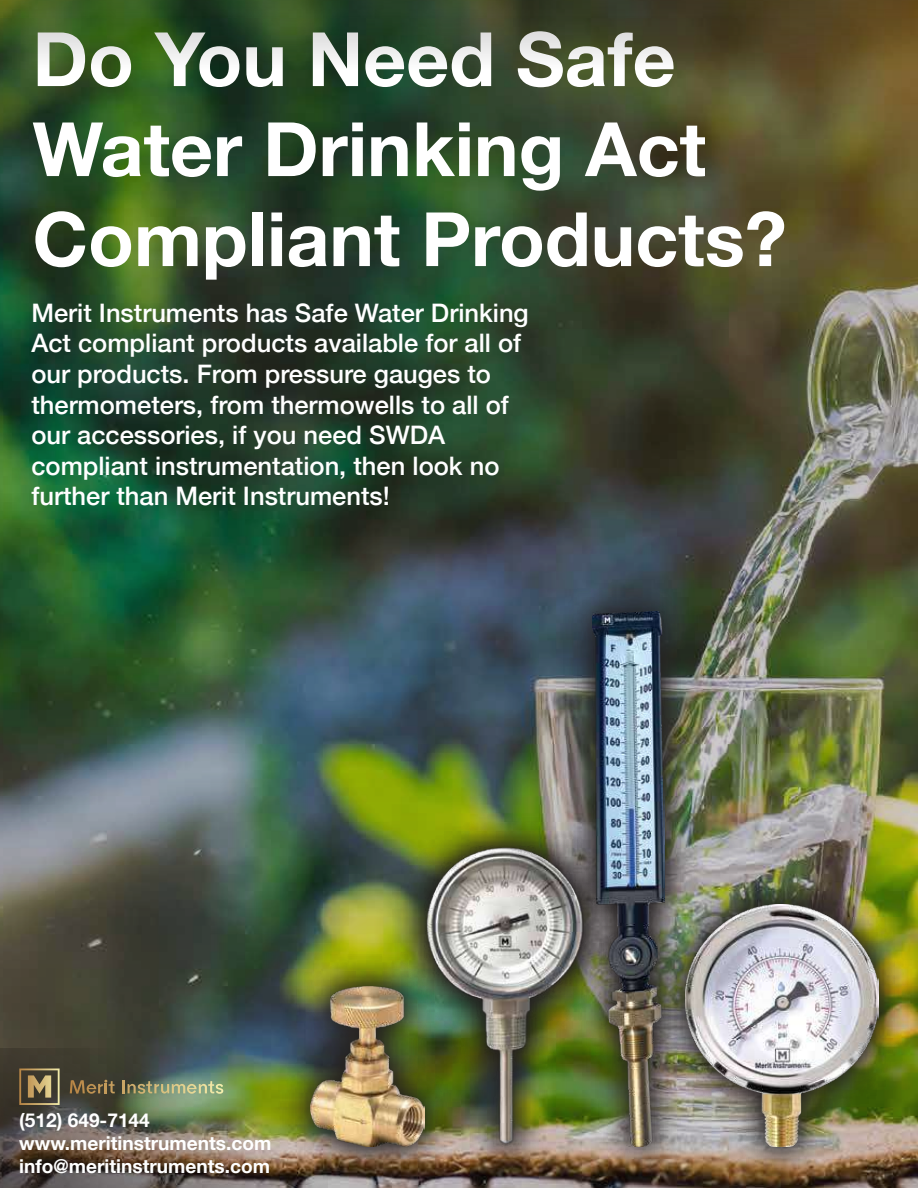
<style>
.page{position:relative;width:918px;height:1188px;background:#fff}
.page>*{position:absolute;margin:0;border:0;box-sizing:border-box;transform-origin:0 0}
.t1{font:700 75px/90px "Helvetica Neue";color:#fff}
.t2{font:500 25.5px/30.6px "Helvetica Neue";color:#fff}
.t3{font:700 19.05px/23px "Helvetica Neue";color:#fff}
</style>
<div class="page">
<img style="left:0;top:104px;width:918px;height:1084px">
<img style="left:706px;top:863px;width:212px;height:324px">
<img style="left:706px;top:904px;width:173px;height:242px">
<img style="left:552px;top:571px;width:154px;height:616px">
<img style="left:592px;top:612px;width:73px;height:534px">
<img style="left:383px;top:805px;width:243px;height:382px">
<img style="left:424px;top:846px;width:162px;height:300px">
<img style="left:270px;top:946px;width:195px;height:241px">
<img style="left:310px;top:987px;width:114px;height:159px">
<img style="left:0;top:1049px;width:327px;height:139px">
<svg style="left:0;top:0;width:918px;height:104px;background:#3b4b26"></svg>
<svg style="left:70px;top:1080px;width:45px;height:14px"></svg>
<svg style="left:122px;top:1080px;width:101px;height:14px"></svg>
<svg style="left:19px;top:1069px;width:41px;height:36px"></svg>
<h1 class="t1" style="left:33px;top:16px;width:756px">Do You Need Safe<br>Water Drinking Act<br>Compliant Products?</h1>
<p class="t2" style="left:31px;top:295px;width:499px">Merit Instruments has Safe Water Drinking Act compliant products available for all of our products. From pressure gauges to thermometers, from thermowells to all of our accessories, if you need SWDA compliant instrumentation, then look no further than Merit Instruments!</p>
<p class="t3" style="left:19px;top:1109px;width:254px">(512) 649-7144 www.meritinstruments.com info@meritinstruments.com</p>
</div>
